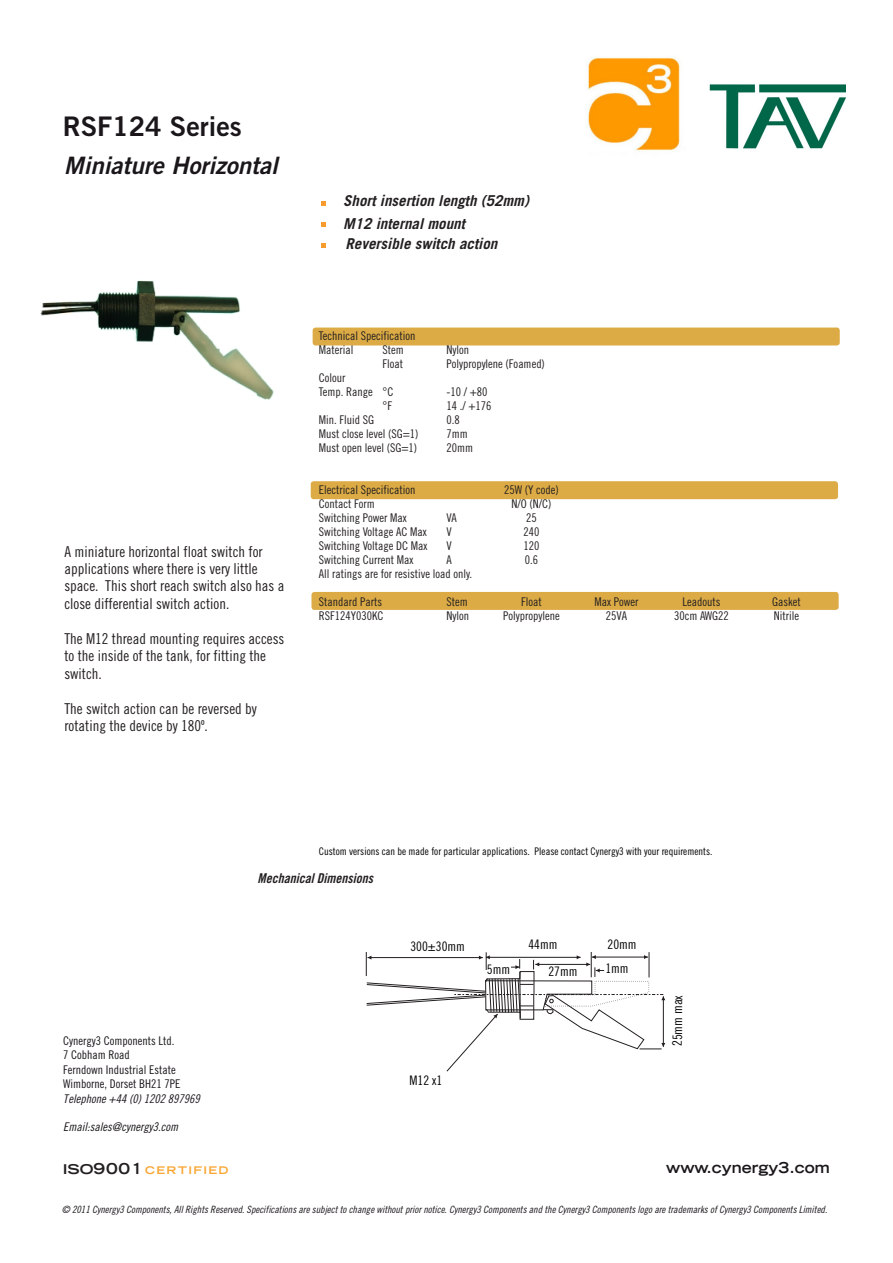
<style>
.page{position:relative;width:893px;height:1263px;background:#fff}
.page>*{position:absolute;margin:0;border:0;box-sizing:border-box;transform-origin:0 0}
.t1{font:27px "Trade Gothic Bold Two";color:#1a161a}
.t2{font:italic 24px "Trade Gothic Bold Two";color:#1a161a}
.t3{font:15px/17.5px "Trade Gothic Cond Eighteen";color:#231f20}
.t4{font:italic 700 15px/22.4px "Trade Gothic";color:#231f20}
.t5{font:700 expanded 15px "Trade Gothic LT Std";color:#1a161a}
.t6{font:13.5px "Trade Gothic Bold Cond Twenty Obl";color:#231f20}
.t7{font:13.2px "Trade Gothic Cond Eighteen";color:#000}
.t8{font:12px/14px "Trade Gothic Cond Eighteen";color:#231f20}
.t9{font:12px/14.4px "Trade Gothic Cond Eighteen";color:#1a161a}
.t10{font:12px "Trade Gothic Cond Eighteen Obl";color:#1a161a}
.t11{font:10.5px "Trade Gothic Cond Eighteen";color:#000}
.t12{font:700 expanded 10.5px "Trade Gothic LT Std";letter-spacing:.115em;color:#faa633;scale:1.07 1}
.t13{font:10.05px "Trade Gothic Cond Eighteen Obl";color:#1a161a}
.s1{font-size:13.5px;color:#231f20}
.s2{font-size:15px;color:#231f20}
</style>
<div class="page">
<div style="left:311px;top:481px;width:527px;height:18px;background:#dcab45;border-radius:3px"></div>
<div style="left:313px;top:328px;width:527px;height:17px;background:#dcab45;border-radius:3px"></div>
<div style="left:311px;top:592px;width:528px;height:18px;background:#dcab45;border-radius:3px"></div>
<svg style="left:322px;top:201px;width:4px;height:5px"></svg>
<svg style="left:321px;top:222px;width:5px;height:5px"></svg>
<svg style="left:322px;top:244px;width:4px;height:4px"></svg>
<img style="left:588px;top:56px;width:257px;height:96px">
<svg style="left:366px;top:952px;width:299px;height:120px"></svg>
<img style="left:41px;top:280px;width:233px;height:120px">
<h1 class="t1" style="left:63px;top:116px;width:181px">RSF124 Series</h1>
<h2 class="t2" style="left:64px;top:156px;width:215px">Miniature Horizontal</h2>
<p class="t3" style="left:64px;top:543px;width:221px">A miniature horizontal float switch for applications where there is very little space. This short reach switch also has a close differential switch action.</p>
<p class="t3" style="left:64px;top:631px;width:221px">The M12 thread mounting requires access to the inside of the tank, for fitting the switch.</p>
<p class="t3" style="left:64px;top:701px;width:194px">The switch action can be reversed by rotating the device by 180º.</p>
<p class="t4" style="left:343px;top:191px;width:187px">Short insertion length (52mm)<br>M12 internal mount</p>
<p class="t4" style="left:346px;top:234px;width:153px">Reversible switch action</p>
<p class="t8" style="left:319px;top:330px;width:98px">Technical Specification<br>Material</p>
<p class="t8" style="left:383px;top:344px;width:23px">Stem</p>
<p class="t8" style="left:446px;top:344px;width:24px">Nylon</p>
<p class="t8" style="left:383px;top:358px;width:22px">Float</p>
<p class="t8" style="left:446px;top:358px;width:100px">Polypropylene (Foamed)</p>
<p class="t8" style="left:319px;top:372px;width:76px">Colour<br>Temp. Range C</p>
<p class="t8" style="left:383px;top:386px;width:6px">°</p>
<p class="t8" style="left:446px;top:386px;width:43px">-10 / +80</p>
<p class="t8" style="left:383px;top:400px;width:11px">°F</p>
<p class="t8" style="left:446px;top:400px;width:47px">14 ./ +176</p>
<p class="t8" style="left:319px;top:414px;width:57px">Min. Fluid SG</p>
<p class="t8" style="left:446px;top:414px;width:15px">0.8</p>
<p class="t8" style="left:319px;top:428px;width:101px">Must close level (SG=1)</p>
<p class="t8" style="left:446px;top:428px;width:23px">7mm</p>
<p class="t8" style="left:319px;top:442px;width:100px">Must open level (SG=1)</p>
<p class="t8" style="left:446px;top:442px;width:28px">20mm</p>
<p class="t8" style="left:319px;top:484px;width:98px">Electrical Specification</p>
<p class="t8" style="left:504px;top:484px;width:56px">25W (Y code)</p>
<p class="t8" style="left:319px;top:498px;width:58px">Contact Form</p>
<p class="t8" style="left:511px;top:498px;width:42px">N/O (N/C)</p>
<p class="t8" style="left:319px;top:512px;width:89px">Switching Power Max</p>
<p class="t8" style="left:446px;top:512px;width:12px">VA</p>
<p class="t8" style="left:526px;top:512px;width:12px">25</p>
<p class="t8" style="left:319px;top:526px;width:110px">Switching Voltage AC Max</p>
<p class="t8" style="left:446px;top:526px;width:7px">V</p>
<p class="t8" style="left:523px;top:526px;width:17px">240</p>
<p class="t8" style="left:319px;top:540px;width:110px">Switching Voltage DC Max</p>
<p class="t8" style="left:446px;top:540px;width:7px">V</p>
<p class="t8" style="left:523px;top:540px;width:17px">120</p>
<p class="t8" style="left:319px;top:554px;width:96px">Switching Current Max</p>
<p class="t8" style="left:446px;top:554px;width:7px">A</p>
<p class="t8" style="left:525px;top:554px;width:15px">0.6</p>
<p class="t8" style="left:319px;top:568px;width:155px">All ratings are for resistive load only.</p>
<p class="t8" style="left:319px;top:596px;width:65px">Standard Parts</p>
<p class="t8" style="left:446px;top:596px;width:23px">Stem</p>
<p class="t8" style="left:521px;top:596px;width:22px">Float</p>
<p class="t8" style="left:594px;top:596px;width:45px">Max Power</p>
<p class="t8" style="left:682px;top:596px;width:39px">Leadouts</p>
<p class="t8" style="left:772px;top:596px;width:30px">Gasket</p>
<p class="t8" style="left:319px;top:610px;width:66px">RSF124Y030KC</p>
<p class="t8" style="left:446px;top:610px;width:24px">Nylon</p>
<p class="t8" style="left:503px;top:610px;width:58px">Polypropylene</p>
<p class="t8" style="left:606px;top:610px;width:23px">25VA</p>
<p class="t8" style="left:674px;top:610px;width:56px">30cm AWG22</p>
<p class="t8" style="left:774px;top:610px;width:27px">Nitrile</p>
<p class="t11" style="left:319px;top:846px;width:395px">Custom versions can be made for particular applications. Please contact Cynergy3 with your requirements.</p>
<p class="t9" style="left:63px;top:1034px;width:119px">Cynergy3 Components Ltd.<br>7 Cobham Road<br>Ferndown Industrial Estate<br>Wimborne, Dorset BH21 7PE</p>
<p class="t10" style="left:63px;top:1093px;width:138px">Telephone +44 (0) 1202 897969</p>
<p class="t10" style="left:63px;top:1122px;width:116px">Email:sales@cynergy3.com</p>
<p class="t6" style="left:258px;top:873px;width:117px">Mechanical Dimensions</p>
<p class="t7" style="left:410px;top:940px;width:56px">300±30mm</p>
<p class="t7" style="left:528px;top:939px;width:31px">44mm</p>
<p class="t7" style="left:607px;top:939px;width:31px">20mm</p>
<p class="t7" style="left:487px;top:964px;width:25px">5mm</p>
<p class="t7" style="left:605px;top:962px;width:25px">1mm</p>
<p class="t7" style="left:548px;top:965px;width:31px">27mm</p>
<p class="t7" style="left:409px;top:1074px;width:34px">M12 x1</p>
<p class="t7" style="left:671px;top:1046px;width:53px;rotate:-89deg">25mm max</p>
<p class="t5" style="left:666px;top:1162px;width:165px">www.cynergy3.com</p>
<p class="t13" style="left:62px;top:1204px;width:767px">© 2011 Cynergy3 Components, All Rights Reserved. Specifications are subject to change without prior notice. Cynergy3 Components and the Cynergy3 Components logo are trademarks of Cynergy3 Components Limited.</p>
<p class="t12" style="left:63px;top:1166px;width:156px"><span class="s1">ISO</span><span class="s2">9001</span> CERTIFIED</p>
</div>
